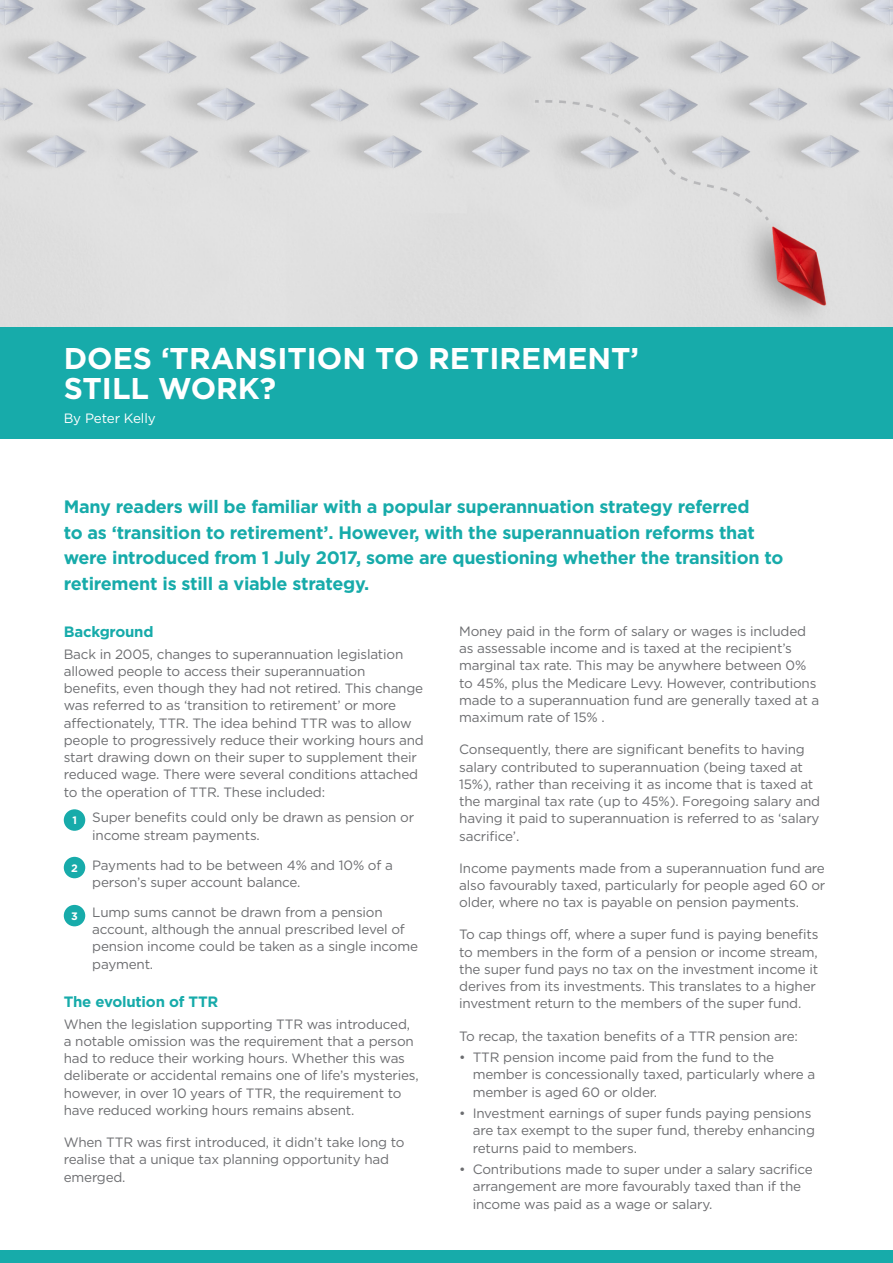
<style>
.page{position:relative;width:893px;height:1263px;background:#fff}
.page>*{position:absolute;margin:0;border:0;box-sizing:border-box;transform-origin:0 0}
.t1{font:700 30px/30px "Gotham";color:#fff}
.t2{font:700 18px/25.5px "Gotham";letter-spacing:-.015em;color:#17abaa}
.t3{font:700 15px "Gotham";letter-spacing:-.015em;color:#17abaa}
.t4{font:13.5px/17.2px "Gotham";letter-spacing:-.015em;color:#6c6d70}
.t5{font:13.5px "Gotham";letter-spacing:-.01em;color:#fff}
.t6{font:700 10.8px "Gotham";color:#fff}
</style>
<div class="page">
<img style="left:0;top:0;width:893px;height:327px">
<div style="left:0;top:1250px;width:893px;height:13px;background:#17abaa"></div>
<div style="left:0;top:327px;width:893px;height:112px;background:#17abaa"></div>
<div style="left:64px;top:809px;width:21px;height:22px;background:#17abaa;border-radius:50%"></div>
<div style="left:64px;top:857px;width:21px;height:21px;background:#17abaa;border-radius:50%"></div>
<div style="left:64px;top:905px;width:21px;height:21px;background:#17abaa;border-radius:50%"></div>
<p class="t1" style="left:64px;top:343px;width:577px">DOES ‘TRANSITION TO RETIREMENT’<br>STILL WORK?</p>
<p class="t5" style="left:64px;top:410px;width:93px">By Peter Kelly</p>
<p class="t2" style="left:64px;top:494px;width:721px">Many readers will be familiar with a popular superannuation strategy referred<br>to as ‘transition to retirement’. However, with the superannuation reforms that were introduced from 1 July 2017, some are questioning whether the transition to retirement is still a viable strategy.</p>
<p class="t3" style="left:64px;top:622px;width:91px">Background</p>
<p class="t4" style="left:64px;top:645px;width:362px">Back in 2005, changes to superannuation legislation allowed people to access their superannuation benefits, even though they had not retired. This change was referred to as ‘transition to retirement’ or more affectionately, TTR. The idea behind TTR was to allow people to progressively reduce their working hours and start drawing down on their super to supplement their reduced wage. There were several conditions attached to the operation of TTR. These included:</p>
<p class="t4" style="left:92px;top:809px;width:323px">Super benefits could only be drawn as pension or income stream payments.</p>
<p class="t4" style="left:92px;top:856px;width:302px">Payments had to be between 4% and 10% of a person’s super account balance.</p>
<p class="t4" style="left:92px;top:903px;width:327px">Lump sums cannot be drawn from a pension account, although the annual prescribed level of pension income could be taken as a single income payment.</p>
<p class="t3" style="left:64px;top:992px;width:156px">The evolution of TTR</p>
<p class="t4" style="left:64px;top:1015px;width:356px">When the legislation supporting TTR was introduced, a notable omission was the requirement that a person had to reduce their working hours. Whether this was deliberate or accidental remains one of life’s mysteries, however, in over 10 years of TTR, the requirement to have reduced working hours remains absent.</p>
<p class="t4" style="left:64px;top:1133px;width:342px">When TTR was first introduced, it didn’t take long to realise that a unique tax planning opportunity had emerged.</p>
<p class="t6" style="left:72px;top:813px;width:6px">1</p>
<p class="t6" style="left:71px;top:861px;width:8px">2</p>
<p class="t6" style="left:71px;top:909px;width:8px">3</p>
<p class="t4" style="left:459px;top:622px;width:362px">Money paid in the form of salary or wages is included as assessable income and is taxed at the recipient’s marginal tax rate. This may be anywhere between 0% to 45%, plus the Medicare Levy. However, contributions made to a superannuation fund are generally taxed at a maximum rate of 15% .</p>
<p class="t4" style="left:459px;top:741px;width:362px">Consequently, there are significant benefits to having salary contributed to superannuation (being taxed at 15%), rather than receiving it as income that is taxed at the marginal tax rate (up to 45%). Foregoing salary and having it paid to superannuation is referred to as ‘salary sacrifice’.</p>
<p class="t4" style="left:459px;top:859px;width:368px;text-align:justify">Income payments made from a superannuation fund are also favourably taxed, particularly for people aged 60 or older, where no tax is payable on pension payments.</p>
<p class="t4" style="left:459px;top:926px;width:361px">To cap things off, where a super fund is paying benefits to members in the form of a pension or income stream, the super fund pays no tax on the investment income it derives from its investments. This translates to a higher investment return to the members of the super fund.</p>
<p class="t4" style="left:459px;top:1027px;width:340px">To recap, the taxation benefits of a TTR pension are:</p>
<p class="t4" style="left:473px;top:1048px;width:344px;text-indent:-14px">• TTR pension income paid from the fund to the member is concessionally taxed, particularly where a member is aged 60 or older.</p>
<p class="t4" style="left:473px;top:1104px;width:344px;text-indent:-14px">• Investment earnings of super funds paying pensions are tax exempt to the super fund, thereby enhancing returns paid to members.</p>
<p class="t4" style="left:473px;top:1160px;width:342px;text-indent:-14px">• Contributions made to super under a salary sacrifice arrangement are more favourably taxed than if the income was paid as a wage or salary.</p>
</div>
